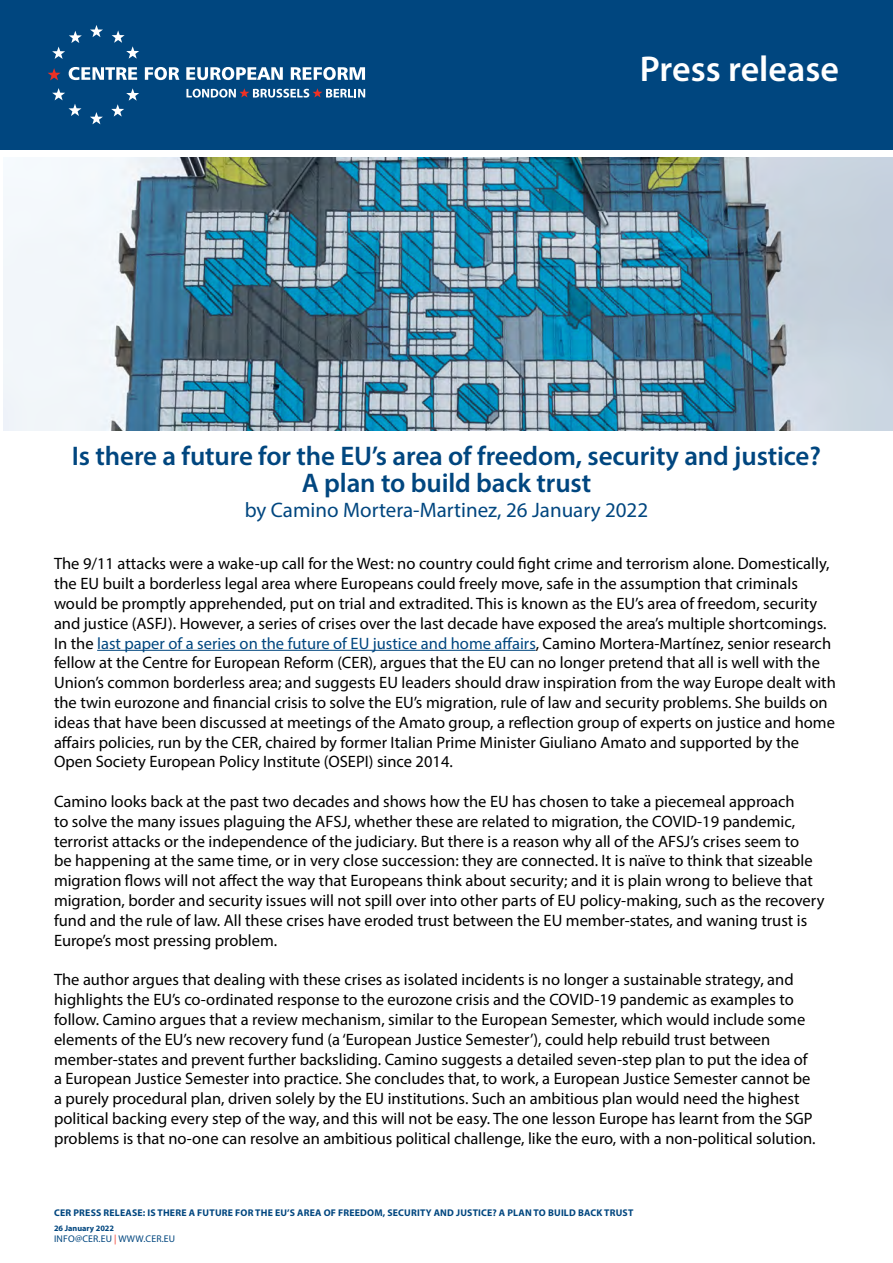
<style>
.page{position:relative;width:893px;height:1263px;background:#fff}
.page>*{position:absolute;margin:0;border:0;box-sizing:border-box;transform-origin:0 0}
.t1{font:600 36px "Myriad Pro";color:#fff}
.t2{font:600 27px/27px "Myriad Pro";letter-spacing:-.005em;color:#00467f;text-align:center}
.t3{font:21px "Myriad Pro";color:#00467f}
.t4{font:16.5px/19.8px "Myriad Pro";color:#000}
.t5{font:700 9.75px "Myriad Pro";letter-spacing:.02em;color:#00467f}
.t6{font:9.75px "Myriad Pro";letter-spacing:.02em;color:#00467f}
.t7{font:700 8.25px "Myriad Pro";color:#00467f}
.s1{color:#00467f}
.s2{color:#ee3124}
</style>
<div class="page">
<div style="left:0;top:0;width:893px;height:150px;background:#00467f"></div>
<img style="left:3px;top:157px;width:890px;height:273px">
<hr style="left:97px;top:650px;width:439px;height:1px;background:#00467f">
<img style="left:76px;top:369px;width:747px;height:62px">
<svg style="left:90px;top:25px;width:13px;height:12px"></svg>
<svg style="left:112px;top:30px;width:27px;height:29px"></svg>
<svg style="left:111px;top:88px;width:28px;height:29px"></svg>
<svg style="left:90px;top:112px;width:13px;height:12px"></svg>
<svg style="left:52px;top:88px;width:29px;height:28px"></svg>
<svg style="left:52px;top:31px;width:30px;height:28px"></svg>
<svg style="left:48px;top:68px;width:13px;height:12px"></svg>
<svg style="left:69px;top:67px;width:68px;height:13px"></svg>
<svg style="left:145px;top:67px;width:34px;height:13px"></svg>
<svg style="left:186px;top:67px;width:97px;height:13px"></svg>
<svg style="left:291px;top:67px;width:74px;height:13px"></svg>
<svg style="left:186px;top:88px;width:179px;height:10px"></svg>
<h1 class="t1" style="left:640px;top:46px;width:201px">Press release</h1>
<h2 class="t2" style="left:72px;top:441px;width:750px">Is there a future for the EU’s area of freedom, security and justice?<br>A plan to build back trust</h2>
<p class="t3" style="left:245px;top:497px;width:405px">by Camino Mortera-Martinez, 26 January 2022</p>
<p class="t4" style="left:54px;top:554px;width:783px">The 9/11 attacks were a wake-up call for the West: no country could fight crime and terrorism alone. Domestically, the EU built a borderless legal area where Europeans could freely move, safe in the assumption that criminals would be promptly apprehended, put on trial and extradited. This is known as the EU’s area of freedom, security and justice (ASFJ). However, a series of crises over the last decade have exposed the area’s multiple shortcomings.<br>In the <span class="s1">last paper of a series on the future of EU justice and home affairs</span>, Camino Mortera-Martínez, senior research fellow at the Centre for European Reform (CER), argues that the EU can no longer pretend that all is well with the Union’s common borderless area; and suggests EU leaders should draw inspiration from the way Europe dealt with the twin eurozone and financial crisis to solve the EU’s migration, rule of law and security problems. She builds on ideas that have been discussed at meetings of the Amato group, a reflection group of experts on justice and home affairs policies, run by the CER, chaired by former Italian Prime Minister Giuliano Amato and supported by the Open Society European Policy Institute (OSEPI) since 2014.</p>
<p class="t4" style="left:54px;top:791px;width:772px">Camino looks back at the past two decades and shows how the EU has chosen to take a piecemeal approach<br>to solve the many issues plaguing the AFSJ, whether these are related to migration, the COVID-19 pandemic, terrorist attacks or the independence of the judiciary. But there is a reason why all of the AFSJ’s crises seem to<br>be happening at the same time, or in very close succession: they are connected. It is naïve to think that sizeable migration flows will not affect the way that Europeans think about security; and it is plain wrong to believe that migration, border and security issues will not spill over into other parts of EU policy-making, such as the recovery fund and the rule of law. All these crises have eroded trust between the EU member-states, and waning trust is Europe’s most pressing problem.</p>
<p class="t4" style="left:54px;top:969px;width:763px">The author argues that dealing with these crises as isolated incidents is no longer a sustainable strategy, and highlights the EU’s co-ordinated response to the eurozone crisis and the COVID-19 pandemic as examples to follow. Camino argues that a review mechanism, similar to the European Semester, which would include some elements of the EU’s new recovery fund (a ‘European Justice Semester’), could help rebuild trust between member-states and prevent further backsliding. Camino suggests a detailed seven-step plan to put the idea of a European Justice Semester into practice. She concludes that, to work, a European Justice Semester cannot be a purely procedural plan, driven solely by the EU institutions. Such an ambitious plan would need the highest political backing every step of the way, and this will not be easy. The one lesson Europe has learnt from the SGP problems is that no-one can resolve an ambitious political challenge, like the euro, with a non-political solution.</p>
<p class="t5" style="left:54px;top:1206px;width:123px">CER PRESS RELEASE: IS THERE</p>
<p class="t5" style="left:189px;top:1206px;width:116px">A FUTURE FOR THE EU’S AREA</p>
<p class="t5" style="left:324px;top:1206px;width:311px">OF FREEDOM, SECURITY AND JUSTICE? A PLAN TO BUILD BAC K TRUST</p>
<p class="t7" style="left:54px;top:1223px;width:62px">26 JANUARY 2022</p>
<p class="t6" style="left:54px;top:1232px;width:123px">info@cer.EU <span class="s2">|</span> WWW.CER.EU</p>
</div>
